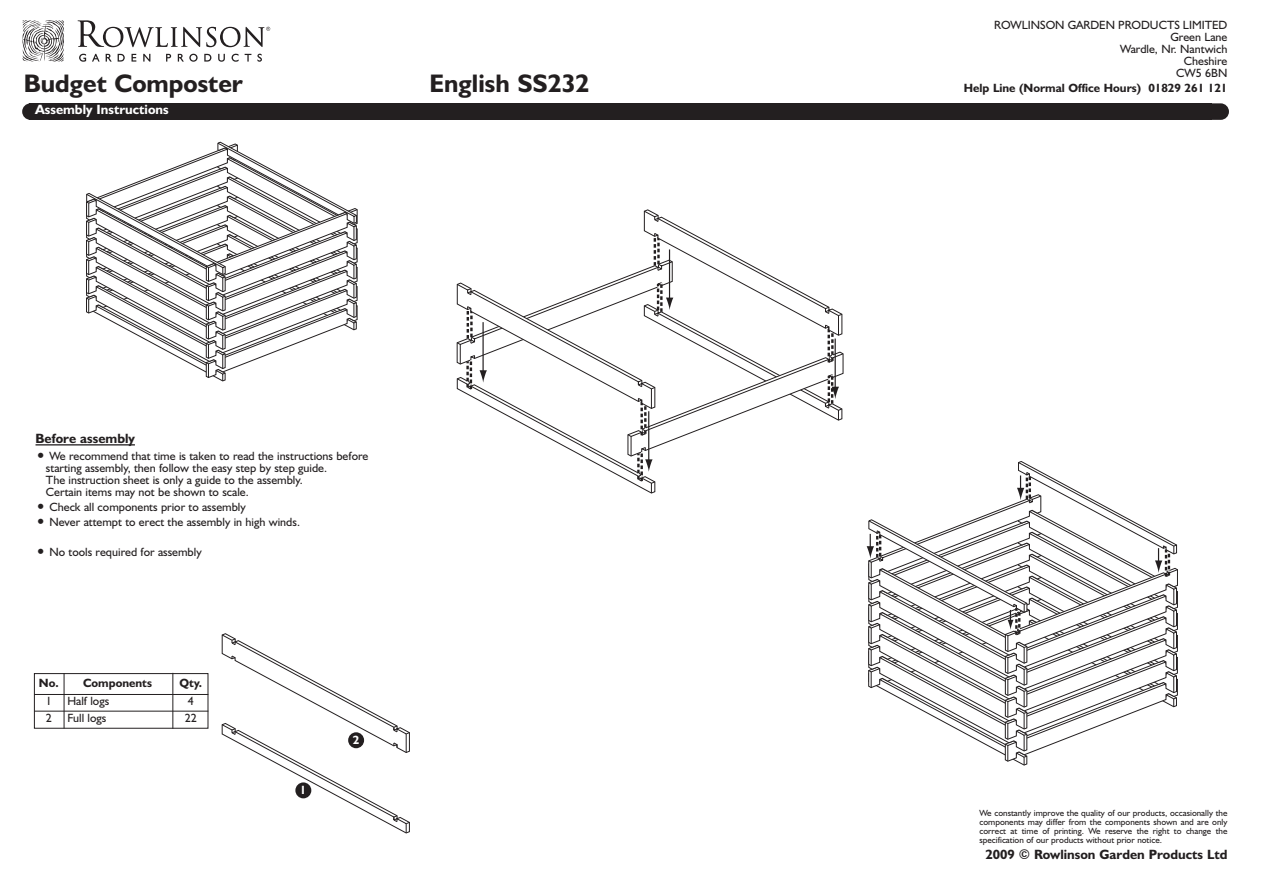
<style>
.page{position:relative;width:1263px;height:893px;background:#fff}
.page>*{position:absolute;margin:0;border:0;box-sizing:border-box;transform-origin:0 0}
.t1{font:700 25.5px "Humanist 521 BT";color:#231f20}
.t2{font:700 13.5px "Humanist 521 BT";color:#231f20}
.t3{font:700 13.5px "Humanist 521 BT";color:#fff}
.t4{font:12px/12px "Humanist 521 BT";color:#231f20}
.t5{font:700 12px "Humanist 521 BT";color:#231f20}
.t6{font:700 12px "Humanist 521 BT";color:#fff}
.t7{font:9px/9px "Humanist 521 BT";color:#231f20;text-align:justify}
.s1{font-size:18px}
</style>
<div class="page">
<svg style="left:222px;top:633px;width:188px;height:200px"></svg>
<div style="left:34px;top:673px;width:174px;height:56px;border:1px solid #231f20"></div>
<hr style="left:64px;top:673px;width:1px;height:55px;background:#231f20">
<hr style="left:34px;top:694px;width:174px;height:1px;background:#231f20">
<hr style="left:34px;top:711px;width:174px;height:1px;background:#231f20">
<hr style="left:172px;top:673px;width:1px;height:56px;background:#231f20">
<svg style="left:86px;top:142px;width:271px;height:239px"></svg>
<div style="left:348px;top:732px;width:16px;height:16px;background:#231f20;border-radius:50%"></div>
<div style="left:295px;top:782px;width:16px;height:16px;background:#231f20;border-radius:50%"></div>
<hr style="left:36px;top:444px;width:99px;height:1px;background:#231f20">
<div style="left:22px;top:103px;width:33px;height:17px;background:#231f20;border-radius:8px"></div>
<svg style="left:23px;top:20px;width:41px;height:42px"></svg>
<svg style="left:79px;top:54px;width:7px;height:8px"></svg>
<svg style="left:92px;top:54px;width:8px;height:8px"></svg>
<svg style="left:106px;top:54px;width:6px;height:8px"></svg>
<svg style="left:118px;top:54px;width:7px;height:8px"></svg>
<svg style="left:132px;top:54px;width:4px;height:8px"></svg>
<svg style="left:143px;top:54px;width:7px;height:8px"></svg>
<svg style="left:166px;top:54px;width:5px;height:8px"></svg>
<svg style="left:178px;top:54px;width:20px;height:8px"></svg>
<svg style="left:204px;top:54px;width:7px;height:8px"></svg>
<svg style="left:218px;top:54px;width:7px;height:8px"></svg>
<svg style="left:232px;top:54px;width:7px;height:8px"></svg>
<svg style="left:245px;top:54px;width:6px;height:8px"></svg>
<svg style="left:257px;top:54px;width:5px;height:8px"></svg>
<svg style="left:78px;top:20px;width:192px;height:27px"></svg>
<div style="left:30px;top:103px;width:1182px;height:17px;background:#231f20"></div>
<div style="left:1197px;top:103px;width:32px;height:17px;background:#231f20;border-radius:8px"></div>
<svg style="left:457px;top:210px;width:386px;height:283px"></svg>
<div style="left:835px;top:455px;width:376px;height:334px;background:#fff"></div>
<svg style="left:867px;top:461px;width:311px;height:304px"></svg>
<h1 class="t1" style="left:24px;top:74px;width:221px">Budget Composter</h1>
<p class="t3" style="left:35px;top:105px;width:135px">Assembly Instructions</p>
<p class="t4" style="left:994px;top:21px;width:235px;text-align:right">ROWLINSON GARDEN PRODUCTS LIMITED<br>Green Lane<br>Wardle, Nr. Nantwich<br>Cheshire<br>CW5 6BN</p>
<h1 class="t1" style="left:430px;top:74px;width:161px">English SS232</h1>
<p class="t5" style="left:964px;top:84px;width:265px">Help Line (Normal Office Hours) 01829 261 121</p>
<p class="t2" style="left:36px;top:434px;width:101px">Before assembly</p>
<p class="t4" style="left:46px;top:451px;width:324px;text-indent:-10px"><span class="s1">•</span> We recommend that time is taken to read the instructions before starting assembly, then follow the easy step by step guide.<br>The instruction sheet is only a guide to the assembly.<br>Certain items may not be shown to scale.</p>
<p class="t4" style="left:36px;top:502px;width:212px"><span class="s1">•</span> Check all components prior to assembly</p>
<p class="t4" style="left:36px;top:517px;width:266px"><span class="s1">•</span> Never attempt to erect the assembly in high winds.</p>
<p class="t4" style="left:36px;top:547px;width:168px"><span class="s1">•</span> No tools required for assembly</p>
<p class="t5" style="left:39px;top:678px;width:115px">No. Components</p>
<p class="t5" style="left:180px;top:678px;width:24px">Qty.</p>
<p class="t4" style="left:46px;top:697px;width:8px">1</p>
<p class="t4" style="left:67px;top:697px;width:43px">Half logs</p>
<p class="t4" style="left:188px;top:697px;width:8px">4</p>
<p class="t4" style="left:46px;top:714px;width:8px">2</p>
<p class="t4" style="left:67px;top:714px;width:40px">Full logs</p>
<p class="t4" style="left:185px;top:714px;width:14px">22</p>
<p class="t6" style="left:300px;top:786px;width:8px">1</p>
<p class="t6" style="left:353px;top:736px;width:8px">2</p>
<p class="t7" style="left:979px;top:810px;width:250px">We constantly improve the quality of our products, occasionally the components may differ from the components shown and are only correct at time of printing. We reserve the right to change the specification of our products without prior notice.</p>
<p class="t2" style="left:985px;top:849px;width:244px">2009 © Rowlinson Garden Products Ltd</p>
</div>
